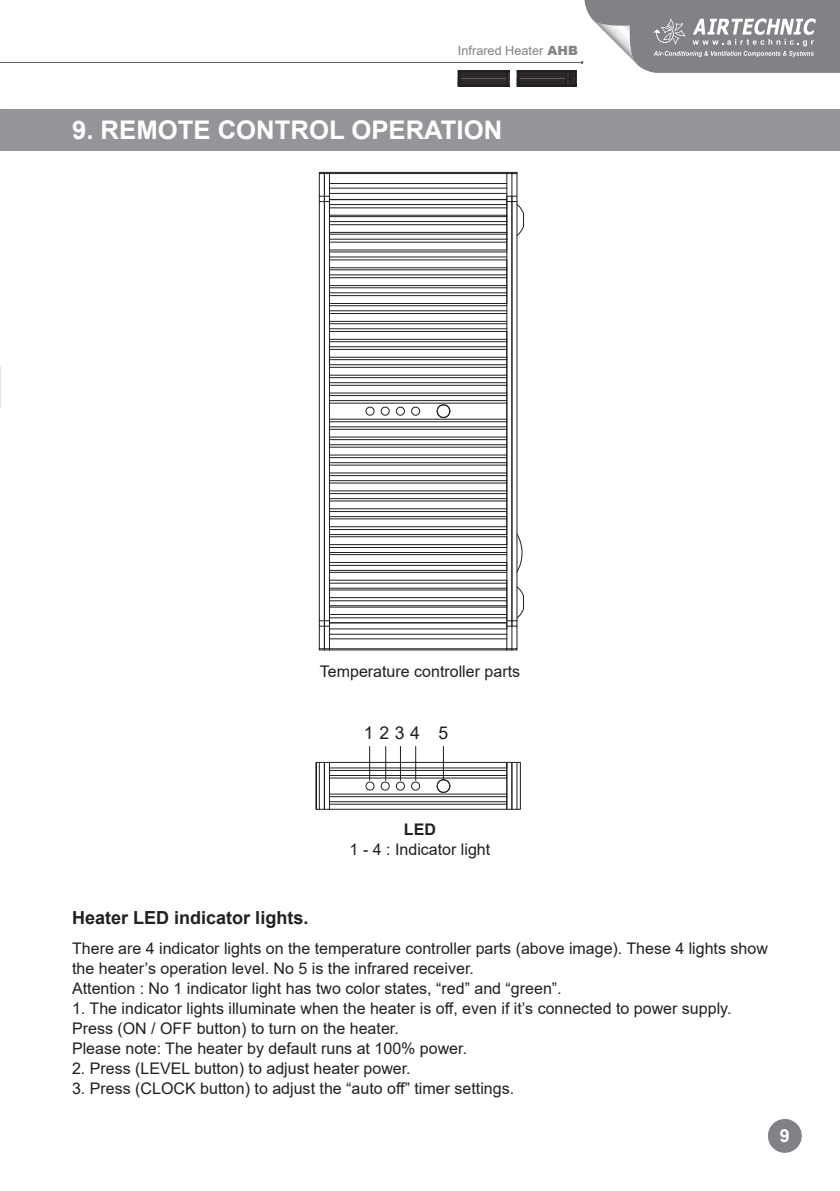
<style>
.page{position:relative;width:840px;height:1191px;background:#fff}
.page>*{position:absolute;margin:0;border:0;box-sizing:border-box;transform-origin:0 0}
.t1{font:700 25.6px "Arial";color:#fff}
.t2{font:700 18px "Arial";color:#231f20}
.t3{font:700 18px "Arial";color:#fff}
.t4{font:17.6px "Arial";color:#231f20}
.t5{font:16px/20px "Arial";color:#231f20}
.t6{font:700 16px "Arial";color:#231f20}
.t7{font:12.6px "Arial";color:#808285}
.s1{font-weight:900}
</style>
<div class="page">
<div style="left:767px;top:1119px;width:34px;height:33px;background:#808285;border-radius:50%"></div>
<hr style="left:0;top:62px;width:581px;height:1px;background:#636366">
<hr style="left:517px;top:86px;width:50px;height:1px;background:#231f20">
<hr style="left:517px;top:70px;width:50px;height:1px;background:#231f20">
<div style="left:518px;top:79px;width:48px;height:1px;border:1px solid #231f20"></div>
<div style="left:518px;top:80px;width:48px;height:1px;border:1px solid #231f20"></div>
<div style="left:518px;top:77px;width:48px;height:1px;border:1px solid #231f20"></div>
<div style="left:518px;top:81px;width:48px;height:1px;border:1px solid #231f20"></div>
<div style="left:518px;top:76px;width:48px;height:1px;border:1px solid #231f20"></div>
<div style="left:518px;top:75px;width:48px;height:1px;border:1px solid #231f20"></div>
<div style="left:518px;top:82px;width:48px;height:1px;border:1px solid #231f20"></div>
<div style="left:518px;top:83px;width:48px;height:1px;border:1px solid #231f20"></div>
<div style="left:518px;top:74px;width:48px;height:1px;border:1px solid #231f20"></div>
<div style="left:518px;top:84px;width:48px;height:1px;border:1px solid #231f20"></div>
<div style="left:518px;top:73px;width:48px;height:1px;border:1px solid #231f20"></div>
<div style="left:518px;top:72px;width:48px;height:1px;border:1px solid #231f20"></div>
<hr style="left:519px;top:85px;width:47px;height:1px;background:#231f20">
<hr style="left:518px;top:71px;width:48px;height:1px;background:#231f20">
<svg style="left:516px;top:70px;width:3px;height:17px"></svg>
<hr style="left:458px;top:86px;width:50px;height:1px;background:#231f20">
<hr style="left:458px;top:70px;width:50px;height:1px;background:#231f20">
<div style="left:460px;top:78px;width:47px;height:1px;border:1px solid #231f20"></div>
<div style="left:460px;top:79px;width:47px;height:1px;border:1px solid #231f20"></div>
<div style="left:460px;top:80px;width:47px;height:1px;border:1px solid #231f20"></div>
<div style="left:460px;top:77px;width:47px;height:1px;border:1px solid #231f20"></div>
<div style="left:460px;top:81px;width:47px;height:1px;border:1px solid #231f20"></div>
<div style="left:460px;top:76px;width:47px;height:1px;border:1px solid #231f20"></div>
<div style="left:460px;top:75px;width:47px;height:1px;border:1px solid #231f20"></div>
<div style="left:460px;top:82px;width:47px;height:1px;border:1px solid #231f20"></div>
<div style="left:460px;top:83px;width:47px;height:1px;border:1px solid #231f20"></div>
<div style="left:460px;top:74px;width:47px;height:1px;border:1px solid #231f20"></div>
<div style="left:460px;top:84px;width:47px;height:1px;border:1px solid #231f20"></div>
<div style="left:460px;top:73px;width:47px;height:1px;border:1px solid #231f20"></div>
<div style="left:460px;top:72px;width:47px;height:1px;border:1px solid #231f20"></div>
<hr style="left:460px;top:85px;width:47px;height:1px;background:#231f20">
<hr style="left:460px;top:71px;width:47px;height:1px;background:#231f20">
<svg style="left:457px;top:70px;width:4px;height:17px"></svg>
<svg style="left:506px;top:70px;width:3px;height:17px"></svg>
<svg style="left:565px;top:0;width:274px;height:87px"></svg>
<div style="left:0;top:109px;width:839px;height:42px;background:#939598"></div>
<hr style="left:506px;top:202px;width:1px;height:419px;background:#231f20">
<hr style="left:516px;top:202px;width:1px;height:419px;background:#231f20">
<hr style="left:511px;top:202px;width:1px;height:419px;background:#231f20">
<hr style="left:319px;top:202px;width:1px;height:419px;background:#231f20">
<hr style="left:324px;top:202px;width:1px;height:419px;background:#231f20">
<hr style="left:329px;top:202px;width:1px;height:419px;background:#231f20">
<svg style="left:516px;top:533px;width:7px;height:40px"></svg>
<hr style="left:329px;top:328px;width:177px;height:1px;background:#231f20">
<hr style="left:329px;top:310px;width:177px;height:1px;background:#231f20">
<hr style="left:329px;top:321px;width:177px;height:1px;background:#231f20">
<hr style="left:329px;top:313px;width:177px;height:1px;background:#231f20">
<hr style="left:329px;top:303px;width:177px;height:1px;background:#231f20">
<svg style="left:328px;top:331px;width:179px;height:213px"></svg>
<hr style="left:329px;top:547px;width:177px;height:1px;background:#231f20">
<hr style="left:329px;top:536px;width:177px;height:1px;background:#231f20">
<hr style="left:329px;top:544px;width:177px;height:1px;background:#231f20">
<hr style="left:329px;top:256px;width:177px;height:1px;background:#231f20">
<hr style="left:329px;top:554px;width:177px;height:1px;background:#231f20">
<svg style="left:330px;top:260px;width:177px;height:43px"></svg>
<svg style="left:330px;top:561px;width:177px;height:9px"></svg>
<hr style="left:329px;top:259px;width:177px;height:1px;background:#231f20">
<hr style="left:329px;top:572px;width:177px;height:1px;background:#231f20">
<hr style="left:329px;top:444px;width:177px;height:1px;background:#231f20">
<hr style="left:329px;top:377px;width:177px;height:1px;background:#231f20">
<hr style="left:329px;top:462px;width:177px;height:1px;background:#231f20">
<hr style="left:329px;top:359px;width:177px;height:1px;background:#231f20">
<hr style="left:329px;top:480px;width:177px;height:1px;background:#231f20">
<hr style="left:329px;top:341px;width:177px;height:1px;background:#231f20">
<hr style="left:329px;top:498px;width:177px;height:1px;background:#231f20">
<hr style="left:329px;top:323px;width:177px;height:1px;background:#231f20">
<hr style="left:329px;top:516px;width:177px;height:1px;background:#231f20">
<hr style="left:329px;top:305px;width:177px;height:1px;background:#231f20">
<hr style="left:329px;top:534px;width:177px;height:1px;background:#231f20">
<hr style="left:329px;top:287px;width:177px;height:1px;background:#231f20">
<hr style="left:329px;top:552px;width:177px;height:1px;background:#231f20">
<hr style="left:329px;top:269px;width:177px;height:1px;background:#231f20">
<hr style="left:329px;top:570px;width:177px;height:1px;background:#231f20">
<hr style="left:329px;top:251px;width:177px;height:1px;background:#231f20">
<svg style="left:319px;top:172px;width:205px;height:78px"></svg>
<svg style="left:318px;top:579px;width:206px;height:72px"></svg>
<hr style="left:329px;top:649px;width:177px;height:1px;background:#231f20">
<hr style="left:329px;top:172px;width:177px;height:1px;background:#231f20">
<svg style="left:315px;top:746px;width:206px;height:64px"></svg>
<p class="t7" style="left:457px;top:41px;width:121px">Infrared Heater <span class="s1">AHB</span></p>
<p class="t1" style="left:72px;top:112px;width:431px">9. REMOTE CONTROL OPERATION</p>
<p class="t5" style="left:319px;top:661px;width:202px">Temperature controller parts</p>
<p class="t4" style="left:363px;top:721px;width:86px">1234 5</p>
<p class="t6" style="left:404px;top:818px;width:33px">LED</p>
<p class="t5" style="left:349px;top:839px;width:142px">1 - 4 : Indicator light</p>
<p class="t2" style="left:72px;top:905px;width:238px">Heater LED indicator lights.</p>
<p class="t5" style="left:72px;top:938px;width:697px">There are 4 indicator lights on the temperature controller parts (above image). These 4 lights show the heater’s operation level. No 5 is the infrared receiver.</p>
<p class="t5" style="left:72px;top:978px;width:491px">Attention : No 1 indicator light has two color states, “red” and “green”.</p>
<p class="t5" style="left:72px;top:998px;width:660px">1. The indicator lights illuminate when the heater is off, even if it’s connected to power supply.</p>
<p class="t5" style="left:72px;top:1018px;width:328px">Press (ON / OFF button) to turn on the heater.</p>
<p class="t5" style="left:72px;top:1038px;width:396px">Please note: The heater by default runs at 100% power.</p>
<p class="t5" style="left:72px;top:1058px;width:340px">2. Press (LEVEL button) to adjust heater power.</p>
<p class="t5" style="left:72px;top:1078px;width:443px">3. Press (CLOCK button) to adjust the “auto off” timer settings.</p>
<p class="t3" style="left:779px;top:1123px;width:12px">9</p>
</div>
